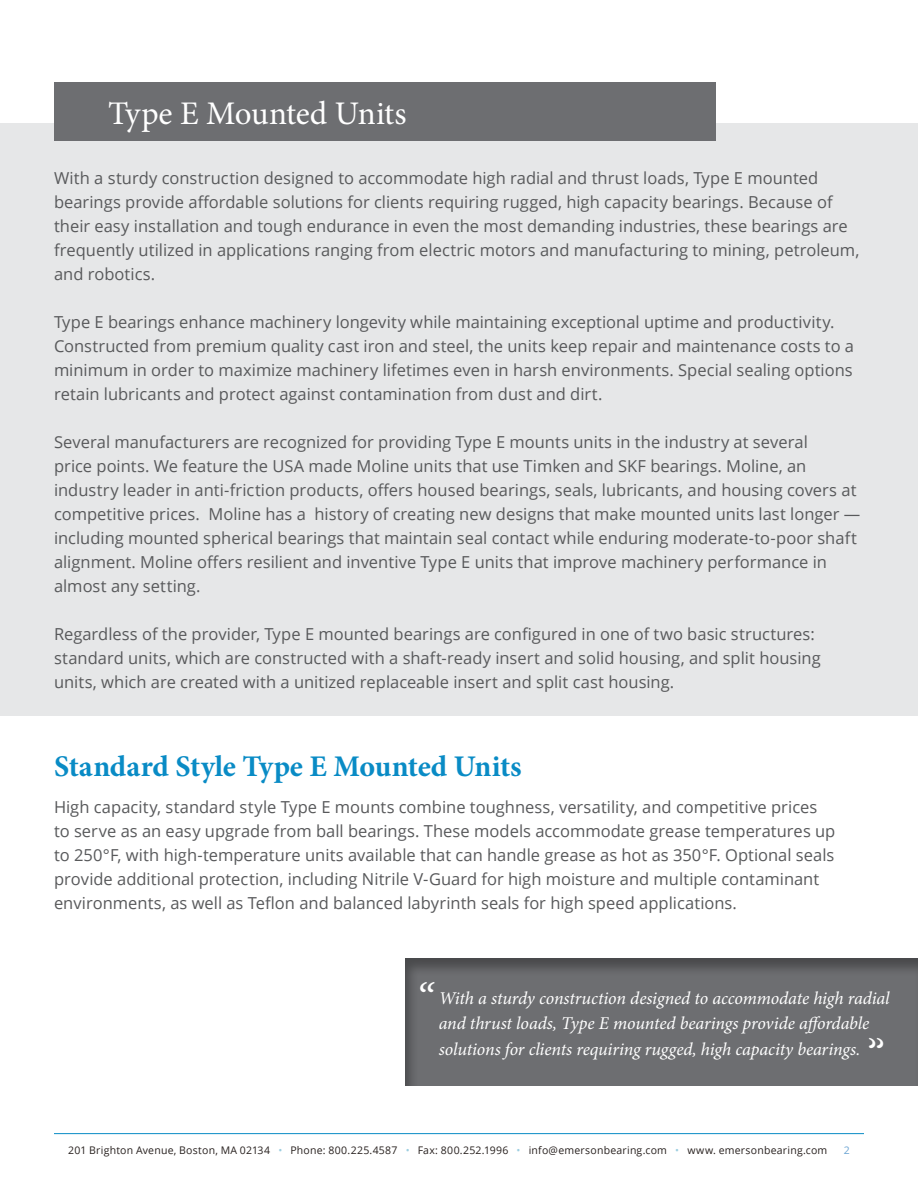
<style>
.page{position:relative;width:918px;height:1188px;background:#fff}
.page>*{position:absolute;margin:0;border:0;box-sizing:border-box;transform-origin:0 0}
.t1{font:italic 45px "Minion Pro";color:#fff}
.t2{font:33px "Minion Pro";letter-spacing:-.01em;color:#fff}
.t3{font:700 30px "Minion Pro";letter-spacing:-.005em;color:#098bc5}
.t4{font:italic 18px/25.5px "Minion Pro";letter-spacing:-.01em;color:#fff}
.t5{font:16.5px/24px "Open Sans";color:#58595b}
.t6{font:10.5px "Open Sans";letter-spacing:.02em;color:#28211f}
.t7{font:10.5px "Open Sans";color:#6ca5d3}
.s1{color:#9ccee0}
</style>
<div class="page">
<hr style="left:54px;top:1133px;width:810px;height:1px;background:#098bc5">
<div style="left:0;top:123px;width:918px;height:593px;background:#e6e7e8"></div>
<div style="left:54px;top:82px;width:662px;height:59px;background:#6d6e71"></div>
<div style="left:392px;top:948px;width:526px;height:140px;background:#000;opacity:.33"></div>
<svg style="left:869px;top:1038px;width:14px;height:10px"></svg>
<h2 class="t2" style="left:108px;top:91px;width:300px">Type E Mounted Units</h2>
<p class="t5" style="left:54px;top:166px;width:807px">With a sturdy construction designed to accommodate high radial and thrust loads, Type E mounted bearings provide affordable solutions for clients requiring rugged, high capacity bearings. Because of their easy installation and tough endurance in even the most demanding industries, these bearings are frequently utilized in applications ranging from electric motors and manufacturing to mining, petroleum, and robotics.</p>
<p class="t5" style="left:54px;top:310px;width:802px">Type E bearings enhance machinery longevity while maintaining exceptional uptime and productivity.<br>Constructed from premium quality cast iron and steel, the units keep repair and maintenance costs to a minimum in order to maximize machinery lifetimes even in harsh environments. Special sealing options retain lubricants and protect against contamination from dust and dirt.</p>
<p class="t5" style="left:54px;top:430px;width:808px">Several manufacturers are recognized for providing Type E mounts units in the industry at several<br>price points. We feature the USA made Moline units that use Timken and SKF bearings. Moline, an industry leader in anti-friction products, offers housed bearings, seals, lubricants, and housing covers at competitive prices. Moline has a history of creating new designs that make mounted units last longer — including mounted spherical bearings that maintain seal contact while enduring moderate-to-poor shaft alignment. Moline offers resilient and inventive Type E units that improve machinery performance in almost any setting.</p>
<p class="t5" style="left:54px;top:622px;width:768px">Regardless of the provider, Type E mounted bearings are configured in one of two basic structures: standard units, which are constructed with a shaft-ready insert and solid housing, and split housing units, which are created with a unitized replaceable insert and split cast housing.</p>
<h3 class="t3" style="left:54px;top:745px;width:469px">Standard Style Type E Mounted Units</h3>
<p class="t5" style="left:54px;top:795px;width:783px">High capacity, standard style Type E mounts combine toughness, versatility, and competitive prices to serve as an easy upgrade from ball bearings. These models accommodate grease temperatures up to 250°F, with high-temperature units available that can handle grease as hot as 350°F. Optional seals provide additional protection, including Nitrile V-Guard for high moisture and multiple contaminant environments, as well as Teflon and balanced labyrinth seals for high speed applications.</p>
<h1 class="t1" style="left:415px;top:969px;width:19px">“</h1>
<p class="t4" style="left:439px;top:985px;width:452px">With a sturdy construction designed to accommodate high radial and thrust loads, Type E mounted bearings provide affordable solutions for clients requiring rugged, high capacity bearings.</p>
<p class="t6" style="left:68px;top:1143px;width:761px">201 Brighton Avenue, Boston, MA 02134 <span class="s1">•</span> Phone: 800.225.4587 <span class="s1">•</span> Fax: 800.252.1996 <span class="s1">•</span> info@emersonbearing.com <span class="s1">•</span> www. emersonbearing.com</p>
<p class="t7" style="left:844px;top:1143px;width:8px">2</p>
</div>
